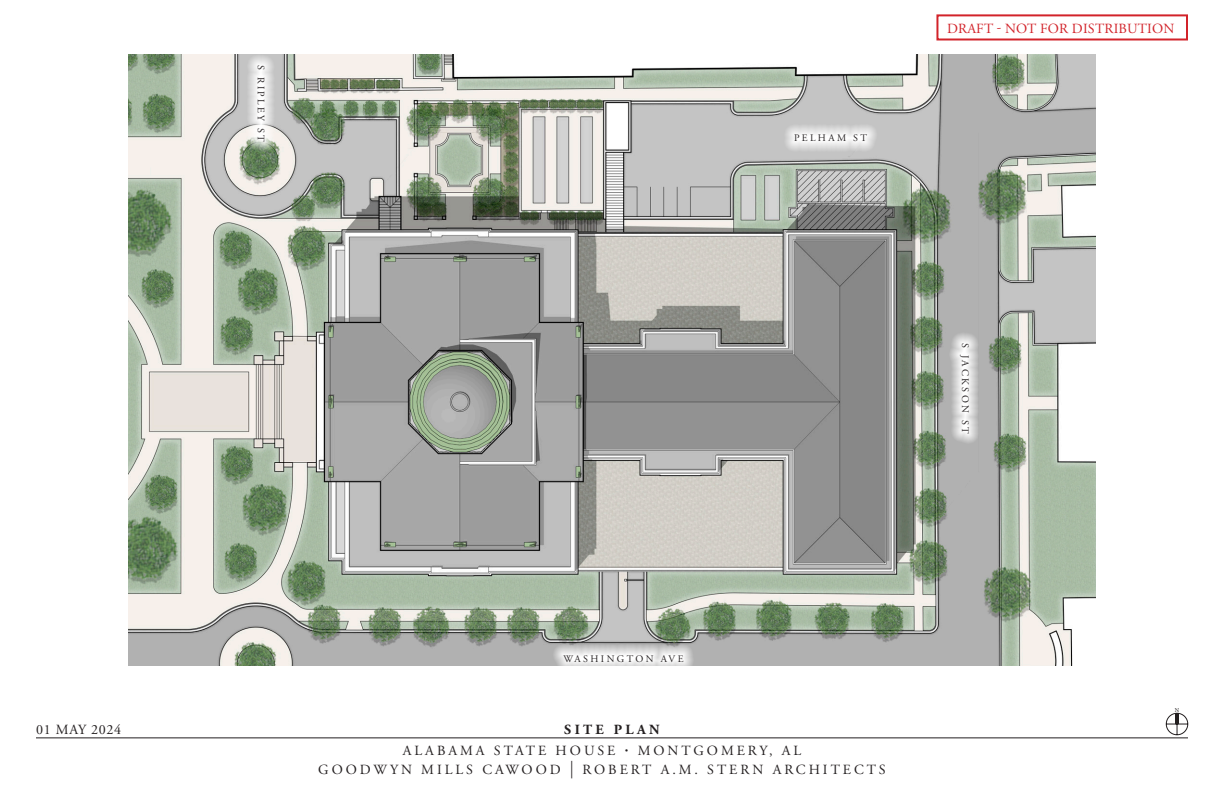
<style>
.page{position:relative;width:1224px;height:792px;background:#fff}
.page>*{position:absolute;margin:0;border:0;box-sizing:border-box;transform-origin:0 0}
.t1{font:14px/19px "Adobe Garamond Pro";letter-spacing:.215em;color:#231f20;text-align:center}
.t2{font:14px "Adobe Garamond Pro";letter-spacing:.015em;color:#d2232a}
.t3{font:14px "Adobe Garamond Pro";letter-spacing:.05em;color:#231f20}
.t4{font:700 14px "Adobe Garamond Pro";letter-spacing:.24em;color:#231f20}
.t5{font:10px "Adobe Garamond Pro";letter-spacing:.24em;color:#231f20}
.t6{font:6px "Minion Pro";color:#231f20}
.s1{font-weight:700}
.s2{font-size:17.5px}
</style>
<div class="page">
<hr style="left:36px;top:738px;width:1152px;height:1px;background:#231f20">
<img style="left:129px;top:54px;width:966px;height:612px">
<svg style="left:1166px;top:713px;width:22px;height:22px"></svg>
<svg style="left:784px;top:123px;width:94px;height:29px"></svg>
<svg style="left:553px;top:644px;width:141px;height:22px"></svg>
<svg style="left:949px;top:332px;width:31px;height:112px"></svg>
<svg style="left:247px;top:54px;width:28px;height:99px"></svg>
<div style="left:936px;top:14px;width:252px;height:26px;border:2px solid #d2232a"></div>
<p class="t3" style="left:36px;top:721px;width:87px">01 MAY 2024</p>
<p class="t5" style="left:267px;top:65px;width:79px;rotate:90deg">S RIPLEY ST</p>
<p class="t5" style="left:794px;top:132px;width:75px">PELHAM ST</p>
<p class="t2" style="left:947px;top:20px;width:229px">DRAFT - NOT FOR DISTRIBUTION</p>
<p class="t5" style="left:971px;top:343px;width:93px;rotate:90deg">S JACKSON ST</p>
<p class="t5" style="left:563px;top:652px;width:122px">WASHINGTON AVE</p>
<p class="t4" style="left:564px;top:721px;width:97px">SITE PLAN</p>
<p class="t1" style="left:318px;top:741px;width:569px">ALABAMA STATE HOUSE <span class="s1">·</span> MONTGOMERY, AL<br>GOODWYN MILLS CAWOOD <span class="s2">|</span> ROBERT A.M. STERN ARCHITECTS</p>
<p class="t6" style="left:1175px;top:706px;width:6px">N</p>
</div>
